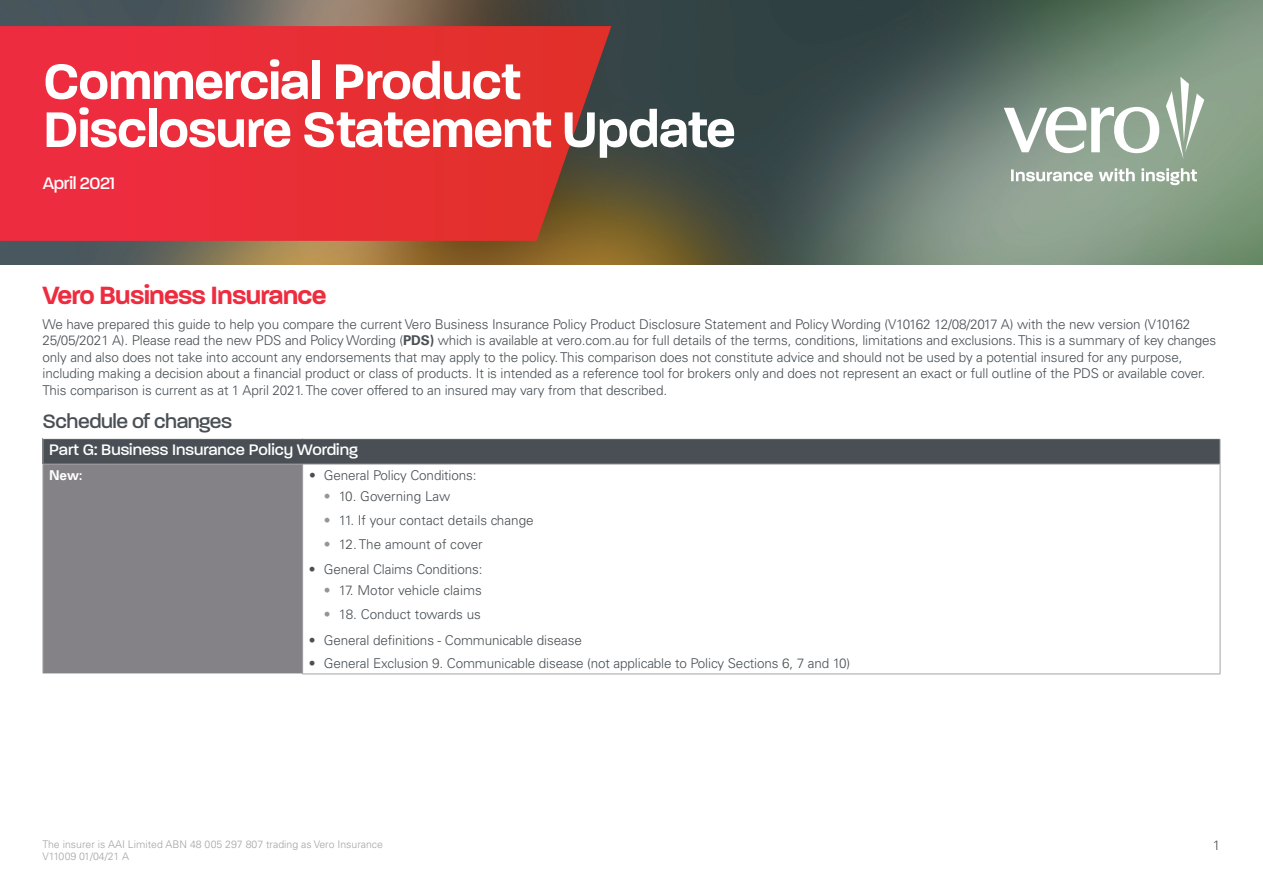
<style>
.page{position:relative;width:1263px;height:893px;background:#fff}
.page>*{position:absolute;margin:0;border:0;box-sizing:border-box;transform-origin:0 0}
.t1{font:600 54px/48px "Paralucent";letter-spacing:-.02em;color:#fff}
.t2{font:600 27px "Paralucent";letter-spacing:-.03em;color:#ee2c3f}
.t3{font:500 21px "Paralucent";letter-spacing:-.02em;color:#494f54}
.t4{font:500 18px "Paralucent";letter-spacing:-.02em;color:#fff}
.t5{font:500 16.5px "Paralucent";color:#fff}
.t6{font:300 13.5px/16.5px "Univers LT Std";letter-spacing:-.01em;color:#494f54}
.t7{font:700 13.5px "Univers LT Std";color:#fff}
.t8{font:300 10.5px/12px "Univers LT Std";color:#a4a3a6}
.s1{font-weight:700}
.s2{color:#939598}
</style>
<div class="page">
<img style="left:0;top:0;width:1263px;height:265px">
<svg style="left:1166px;top:77px;width:38px;height:82px"></svg>
<svg style="left:1004px;top:107px;width:155px;height:46px"></svg>
<svg style="left:1011px;top:168px;width:186px;height:17px"></svg>
<svg style="left:0;top:26px;width:611px;height:215px;background:#df2f35"></svg>
<div style="left:43px;top:439px;width:1177px;height:25px;background:#494f54"></div>
<div style="left:43px;top:464px;width:260px;height:210px;background:#848286"></div>
<svg style="left:1220px;top:439px;width:1px;height:25px"></svg>
<hr style="left:43px;top:464px;width:1px;height:210px;background:#a4a3a6">
<hr style="left:302px;top:464px;width:1px;height:210px;background:#a4a3a6">
<hr style="left:1220px;top:464px;width:1px;height:210px;background:#a4a3a6">
<hr style="left:302px;top:674px;width:918px;height:1px;background:#a4a3a6">
<svg style="left:43px;top:439px;width:1px;height:25px"></svg>
<hr style="left:43px;top:464px;width:260px;height:1px;background:#a4a3a6">
<hr style="left:303px;top:464px;width:917px;height:1px;background:#a4a3a6">
<h1 class="t1" style="left:43px;top:57px;width:694px">Commercial Product<br>Disclosure Statement Update</h1>
<h3 class="t4" style="left:43px;top:173px;width:74px">April 2021</h3>
<h2 class="t2" style="left:43px;top:279px;width:285px">Vero Business Insurance</h2>
<p class="t6" style="left:43px;top:316px;width:1175px">We have prepared this guide to help you compare the current Vero Business Insurance Policy Product Disclosure Statement and Policy Wording (V10162 12/08/2017 A) with the new version (V10162<br>25/05/2021 A). Please read the new PDS and Policy Wording (<span class="s1">PDS)</span> which is available at vero.com.au for full details of the terms, conditions, limitations and exclusions. This is a summary of key changes only and also does not take into account any endorsements that may apply to the policy. This comparison does not constitute advice and should not be used by a potential insured for any purpose, including making a decision about a financial product or class of products. It is intended as a reference tool for brokers only and does not represent an exact or full outline of the PDS or available cover.<br>This comparison is current as at 1 April 2021. The cover offered to an insured may vary from that described.</p>
<h3 class="t3" style="left:43px;top:409px;width:191px">Schedule of changes</h3>
<p class="t5" style="left:49px;top:439px;width:310px">Part G: Business Insurance Policy Wording</p>
<p class="t7" style="left:49px;top:468px;width:35px">New:</p>
<p class="t6" style="left:309px;top:467px;width:169px">• General Policy Conditions:</p>
<p class="t6" style="left:324px;top:488px;width:128px"><span class="s2">•</span> 10. Governing Law</p>
<p class="t6" style="left:324px;top:512px;width:211px"><span class="s2">•</span> 11. If your contact details change</p>
<p class="t6" style="left:324px;top:535px;width:160px"><span class="s2">•</span> 12. The amount of cover</p>
<p class="t6" style="left:309px;top:561px;width:175px">• General Claims Conditions:</p>
<p class="t6" style="left:324px;top:582px;width:159px"><span class="s2">•</span> 17. Motor vehicle claims</p>
<p class="t6" style="left:324px;top:606px;width:159px"><span class="s2">•</span> 18. Conduct towards us</p>
<p class="t6" style="left:309px;top:632px;width:274px">• General definitions - Communicable disease</p>
<p class="t6" style="left:309px;top:654px;width:543px">• General Exclusion 9. Communicable disease (not applicable to Policy Sections 6, 7 and 10)</p>
<p class="t8" style="left:43px;top:838px;width:342px">The insurer is AAI Limited ABN 48 005 297 807 trading as Vero Insurance<br>V11009 01/04/21 A</p>
<p class="t6" style="left:1213px;top:837px;width:9px">1</p>
</div>
